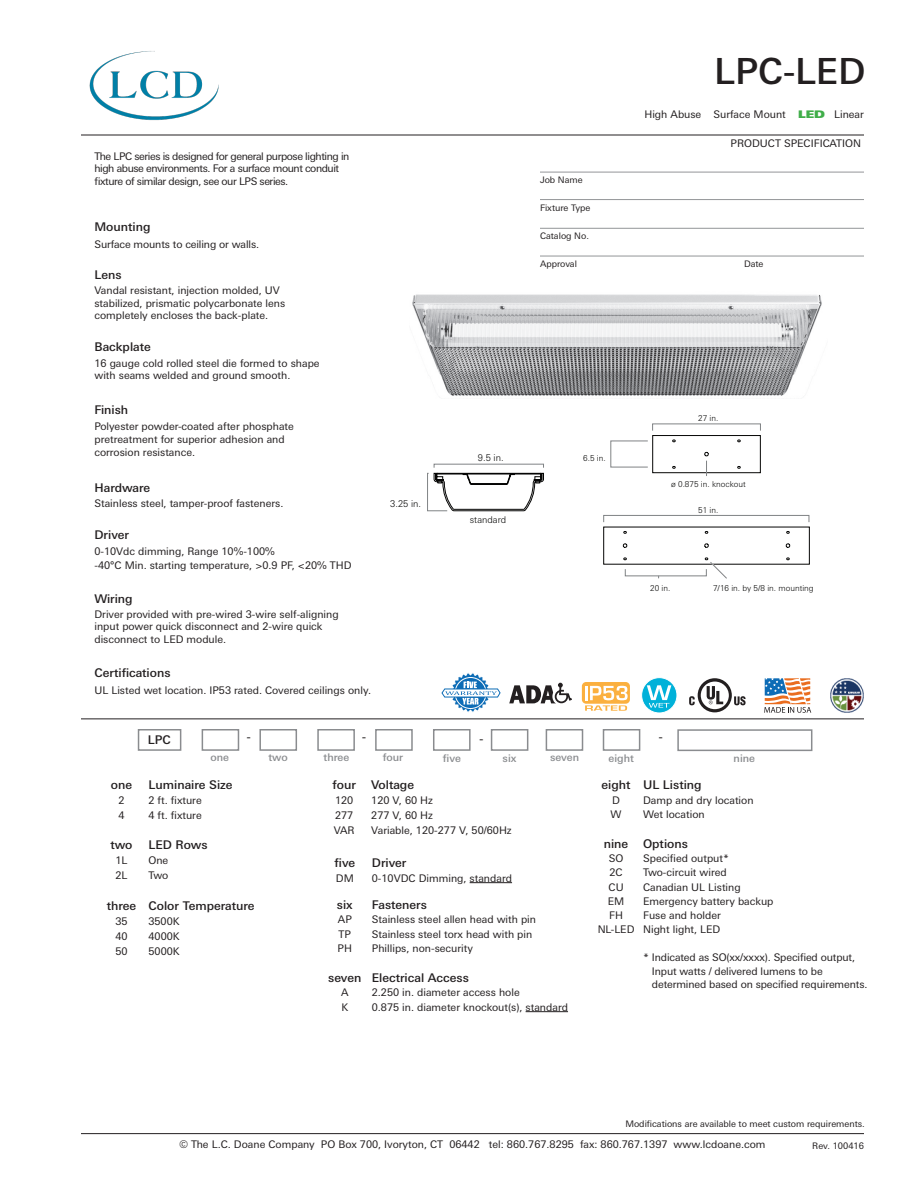
<style>
.page{position:relative;width:918px;height:1188px;background:#fff}
.page>*{position:absolute;margin:0;border:0;box-sizing:border-box;transform-origin:0 0}
.t1{font:500 36px "LT Univers Basic";color:#231f20}
.t2{font:500 12px "LT Univers Basic";color:#231f20}
.t3{font:10.5px/14.2px "LT Univers Basic";color:#231f20}
.t4{font:10.5px/12.6px "LT Univers Basic";letter-spacing:-.04em;color:#231f20}
.t5{font:500 10.5px "LT Univers Basic";color:#8a8c8f}
.t6{font:300 9.3px "LT Univers Basic";color:#050504}
.t7{font:9px "LT Univers Basic";color:#231f20}
.t8{font:300 8.1px "LT Univers Basic";color:#050504}
.s1{font-family:"LT Univers Extd X Black";color:#40ae49}
</style>
<div class="page">
<img style="left:89px;top:51px;width:130px;height:70px">
<hr style="left:81px;top:135px;width:783px;height:1px;background:#231f20">
<hr style="left:81px;top:1133px;width:783px;height:1px;background:#231f20">
<hr style="left:81px;top:718px;width:783px;height:1px;background:#231f20">
<div style="left:138px;top:729px;width:43px;height:22px;border:2px solid #8a8c8f"></div>
<div style="left:202px;top:729px;width:37px;height:22px;border:2px solid #8a8c8f"></div>
<div style="left:259px;top:729px;width:38px;height:22px;border:2px solid #8a8c8f"></div>
<div style="left:317px;top:729px;width:38px;height:22px;border:2px solid #8a8c8f"></div>
<div style="left:375px;top:729px;width:38px;height:22px;border:2px solid #8a8c8f"></div>
<div style="left:433px;top:729px;width:38px;height:22px;border:2px solid #8a8c8f"></div>
<div style="left:491px;top:729px;width:37px;height:22px;border:2px solid #8a8c8f"></div>
<div style="left:546px;top:729px;width:37px;height:22px;border:2px solid #8a8c8f"></div>
<hr style="left:470px;top:882px;width:42px;height:1px;background:#231f20">
<div style="left:677px;top:729px;width:135px;height:22px;border:2px solid #8a8c8f"></div>
<svg style="left:689px;top:678px;width:57px;height:34px"></svg>
<svg style="left:764px;top:678px;width:47px;height:35px"></svg>
<div style="left:642px;top:678px;width:35px;height:35px;background:#00b1d9;border-radius:50%"></div>
<div style="left:642px;top:678px;width:35px;height:35px;border:1px solid #fff;border-radius:50%"></div>
<svg style="left:647px;top:685px;width:24px;height:23px"></svg>
<img style="left:830px;top:678px;width:34px;height:34px">
<hr style="left:540px;top:172px;width:324px;height:1px;background:#939598">
<hr style="left:540px;top:199px;width:324px;height:1px;background:#939598">
<hr style="left:540px;top:228px;width:324px;height:1px;background:#939598">
<hr style="left:540px;top:256px;width:324px;height:1px;background:#939598">
<hr style="left:526px;top:1011px;width:42px;height:1px;background:#231f20">
<img style="left:412px;top:294px;width:410px;height:102px">
<svg style="left:427px;top:423px;width:334px;height:89px"></svg>
<svg style="left:603px;top:435px;width:207px;height:144px"></svg>
<svg style="left:434px;top:473px;width:110px;height:38px"></svg>
<svg style="left:442px;top:673px;width:58px;height:39px"></svg>
<div style="left:582px;top:682px;width:48px;height:22px;background:#fbb03f;border-radius:4px"></div>
<svg style="left:585px;top:686px;width:43px;height:25px"></svg>
<svg style="left:509px;top:683px;width:63px;height:20px"></svg>
<div style="left:603px;top:729px;width:37px;height:22px;border:2px solid #8a8c8f"></div>
<h1 class="t1" style="left:714px;top:50px;width:153px">LPC-LED</h1>
<p class="t3" style="left:644px;top:107px;width:221px">High Abuse Surface Mount <span class="s1">LED</span> Linear</p>
<p class="t4" style="left:94px;top:150px;width:257px">The LPC series is designed for general purpose lighting in high abuse environments. For a surface mount conduit fixture of similar design, see our LPS series.</p>
<p class="t2" style="left:94px;top:220px;width:58px">Mounting</p>
<p class="t3" style="left:94px;top:237px;width:166px">Surface mounts to ceiling or walls.</p>
<p class="t2" style="left:94px;top:267px;width:29px">Lens</p>
<p class="t3" style="left:94px;top:284px;width:192px;line-height:12.6px">Vandal resistant, injection molded, UV stabilized, prismatic polycarbonate lens completely encloses the back-plate.</p>
<p class="t2" style="left:94px;top:340px;width:58px">Backplate</p>
<p class="t3" style="left:94px;top:357px;width:227px;line-height:12.6px">16 gauge cold rolled steel die formed to shape with seams welded and ground smooth.</p>
<p class="t2" style="left:94px;top:402px;width:35px">Finish</p>
<p class="t3" style="left:94px;top:420px;width:201px;line-height:12.6px">Polyester powder-coated after phosphate pretreatment for superior adhesion and corrosion resistance.</p>
<p class="t2" style="left:94px;top:481px;width:57px">Hardware</p>
<p class="t3" style="left:94px;top:496px;width:190px">Stainless steel, tamper-proof fasteners.</p>
<p class="t2" style="left:94px;top:528px;width:36px">Driver</p>
<p class="t3" style="left:94px;top:544px;width:259px">0-10Vdc dimming, Range 10%-100%<br>-40°C Min. starting temperature, &gt;0.9 PF, &lt;20% THD</p>
<p class="t2" style="left:94px;top:591px;width:40px">Wiring</p>
<p class="t3" style="left:94px;top:608px;width:246px;line-height:12.6px">Driver provided with pre-wired 3-wire self-aligning input power quick disconnect and 2-wire quick disconnect to LED module.</p>
<p class="t2" style="left:94px;top:666px;width:78px">Certifications</p>
<p class="t3" style="left:94px;top:683px;width:278px">UL Listed wet location. IP53 rated. Covered ceilings only.</p>
<p class="t6" style="left:390px;top:499px;width:32px">3.25 in.</p>
<p class="t3" style="left:731px;top:136px;width:132px">PRODUCT SPECIFICATION</p>
<p class="t7" style="left:540px;top:175px;width:44px">Job Name</p>
<p class="t7" style="left:540px;top:202px;width:52px">Fixture Type</p>
<p class="t7" style="left:540px;top:231px;width:51px">Catalog No.</p>
<p class="t7" style="left:540px;top:259px;width:38px">Approval</p>
<p class="t7" style="left:744px;top:259px;width:21px">Date</p>
<p class="t6" style="left:478px;top:452px;width:27px">9.5 in.</p>
<p class="t6" style="left:470px;top:514px;width:38px">standard</p>
<p class="t8" style="left:583px;top:453px;width:24px">6.5 in.</p>
<p class="t8" style="left:698px;top:414px;width:22px">27 in.</p>
<p class="t8" style="left:671px;top:479px;width:76px">ø 0.875 in. knockout</p>
<p class="t8" style="left:698px;top:505px;width:22px">51 in.</p>
<p class="t8" style="left:650px;top:584px;width:22px">20 in.</p>
<p class="t8" style="left:713px;top:584px;width:102px">7/16 in. by 5/8 in. mounting</p>
<p class="t2" style="left:148px;top:732px;width:25px">LPC</p>
<p class="t2" style="left:247px;top:730px;width:5px">-</p>
<p class="t2" style="left:362px;top:730px;width:5px">-</p>
<p class="t5" style="left:211px;top:751px;width:20px">one</p>
<p class="t5" style="left:268px;top:751px;width:21px">two</p>
<p class="t5" style="left:324px;top:751px;width:27px">three</p>
<p class="t5" style="left:383px;top:751px;width:22px">four</p>
<p class="t5" style="left:443px;top:752px;width:20px">five</p>
<p class="t5" style="left:503px;top:752px;width:15px">six</p>
<p class="t5" style="left:550px;top:752px;width:31px">seven</p>
<p class="t5" style="left:609px;top:752px;width:27px">eight</p>
<p class="t2" style="left:480px;top:731px;width:5px">-</p>
<p class="t2" style="left:659px;top:730px;width:5px">-</p>
<p class="t5" style="left:734px;top:752px;width:23px">nine</p>
<p class="t2" style="left:111px;top:778px;width:23px">one</p>
<p class="t3" style="left:118px;top:793px;width:8px;line-height:15px">2<br>4</p>
<p class="t2" style="left:148px;top:778px;width:85px">Luminaire Size</p>
<p class="t3" style="left:148px;top:793px;width:55px;line-height:15px">2 ft. fixture<br>4 ft. fixture</p>
<p class="t2" style="left:333px;top:778px;width:25px">four</p>
<p class="t3" style="left:334px;top:793px;width:22px;line-height:15px">120<br>277<br>VAR</p>
<p class="t2" style="left:371px;top:778px;width:44px">Voltage</p>
<p class="t3" style="left:371px;top:793px;width:142px;line-height:15px">120 V, 60 Hz<br>277 V, 60 Hz<br>Variable, 120-277 V, 50/60Hz</p>
<p class="t2" style="left:602px;top:778px;width:30px">eight</p>
<p class="t3" style="left:611px;top:793px;width:13px">D<br>W</p>
<p class="t2" style="left:643px;top:778px;width:60px">UL Listing</p>
<p class="t3" style="left:643px;top:793px;width:112px">Damp and dry location<br>Wet location</p>
<p class="t2" style="left:110px;top:837px;width:24px">two</p>
<p class="t3" style="left:115px;top:852px;width:14px;line-height:15px">1L<br>2L</p>
<p class="t2" style="left:107px;top:899px;width:31px">three</p>
<p class="t3" style="left:115px;top:914px;width:14px;line-height:15px;text-align:justify">35<br>40<br>50</p>
<p class="t2" style="left:148px;top:837px;width:61px">LED Rows</p>
<p class="t3" style="left:148px;top:852px;width:21px;line-height:15px">One<br>Two</p>
<p class="t2" style="left:148px;top:899px;width:108px">Color Temperature</p>
<p class="t3" style="left:148px;top:914px;width:33px;line-height:15px;text-align:justify">3500K 4000K 5000K</p>
<p class="t2" style="left:335px;top:855px;width:22px">five</p>
<p class="t3" style="left:336px;top:871px;width:19px">DM</p>
<p class="t2" style="left:372px;top:855px;width:36px">Driver</p>
<p class="t3" style="left:372px;top:871px;width:142px">0-10VDC Dimming, standard</p>
<p class="t2" style="left:337px;top:898px;width:17px">six</p>
<p class="t3" style="left:338px;top:913px;width:16px;text-align:justify">AP TP PH</p>
<p class="t2" style="left:372px;top:898px;width:57px">Fasteners</p>
<p class="t3" style="left:372px;top:913px;width:166px">Stainless steel allen head with pin<br>Stainless steel torx head with pin<br>Phillips, non-security</p>
<p class="t2" style="left:328px;top:971px;width:35px">seven</p>
<p class="t3" style="left:341px;top:986px;width:9px">A<br>K</p>
<p class="t2" style="left:372px;top:971px;width:98px">Electrical Access</p>
<p class="t3" style="left:372px;top:986px;width:198px">2.250 in. diameter access hole<br>0.875 in. diameter knockout(s), standard</p>
<p class="t2" style="left:604px;top:837px;width:26px">nine</p>
<p class="t3" style="left:598px;top:851px;width:38px;text-align:center">SO<br>2C<br>CU<br>EM<br>FH<br>NL-LED</p>
<p class="t2" style="left:643px;top:837px;width:46px">Options</p>
<p class="t3" style="left:643px;top:851px;width:132px">Specified output*<br>Two-circuit wired<br>Canadian UL Listing<br>Emergency battery backup<br>Fuse and holder<br>Night light, LED</p>
<p class="t3" style="left:652px;top:951px;width:217px;line-height:13.5px;text-indent:-9px">* Indicated as SO(xx/xxxx). Specified output,<br>Input watts / delivered lumens to be determined based on specified requirements.</p>
<p class="t7" style="left:625px;top:1119px;width:241px">Modifications are available to meet custom requirements.</p>
<p class="t3" style="left:179px;top:1137px;width:588px">© The L.C. Doane Company PO Box 700, Ivoryton, CT 06442 tel: 860.767.8295 fax: 860.767.1397 www.lcdoane.com</p>
<p class="t7" style="left:812px;top:1140px;width:53px">Rev. 100416</p>
</div>
